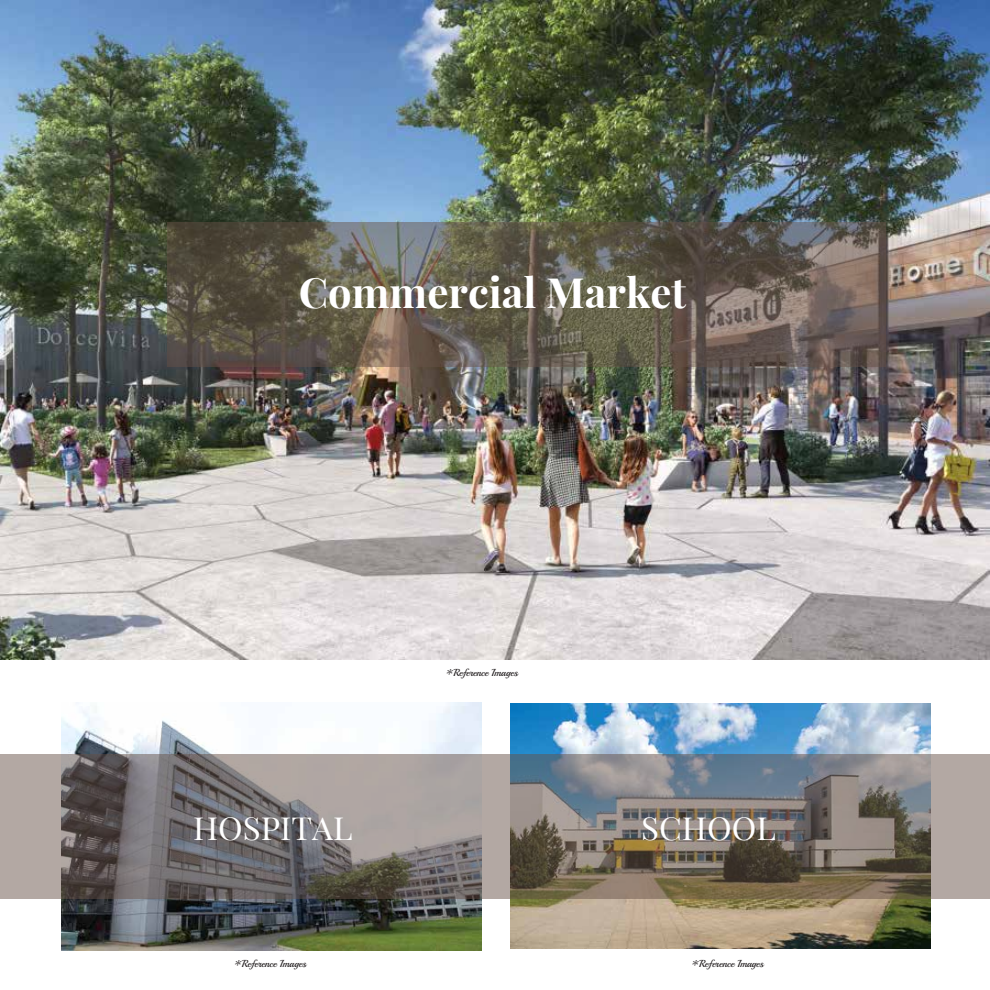
<style>
.page{position:relative;width:990px;height:990px;background:#fff}
.page>*{position:absolute;margin:0;border:0;box-sizing:border-box;transform-origin:0 0}
.t1{font:700 41.75px "Playfair Display";color:#fff}
.t2{font:31.12px "Playfair Display";color:#fff;scale:1.07 1}
.t3{font:10.12px "Playball";color:#231f20}
</style>
<div class="page">
<img style="left:511px;top:703px;width:420px;height:245px">
<img style="left:0;top:0;width:990px;height:660px">
<svg style="left:168px;top:223px;width:718px;height:144px;background:#655d51"></svg>
<img style="left:61px;top:702px;width:420px;height:248px">
<svg style="left:0;top:754px;width:990px;height:144px;background:#817c78"></svg>
<h1 class="t1" style="left:299px;top:266px;width:389px">Commercial Market</h1>
<p class="t3" style="left:447px;top:667px;width:73px">*Reference Images</p>
<h2 class="t2" style="left:193px;top:808px;width:151px">HOSPITAL</h2>
<h2 class="t2" style="left:641px;top:808px;width:127px">SCHOOL</h2>
<p class="t3" style="left:235px;top:957px;width:73px">*Reference Images</p>
<p class="t3" style="left:693px;top:957px;width:73px">*Reference Images</p>
</div>
